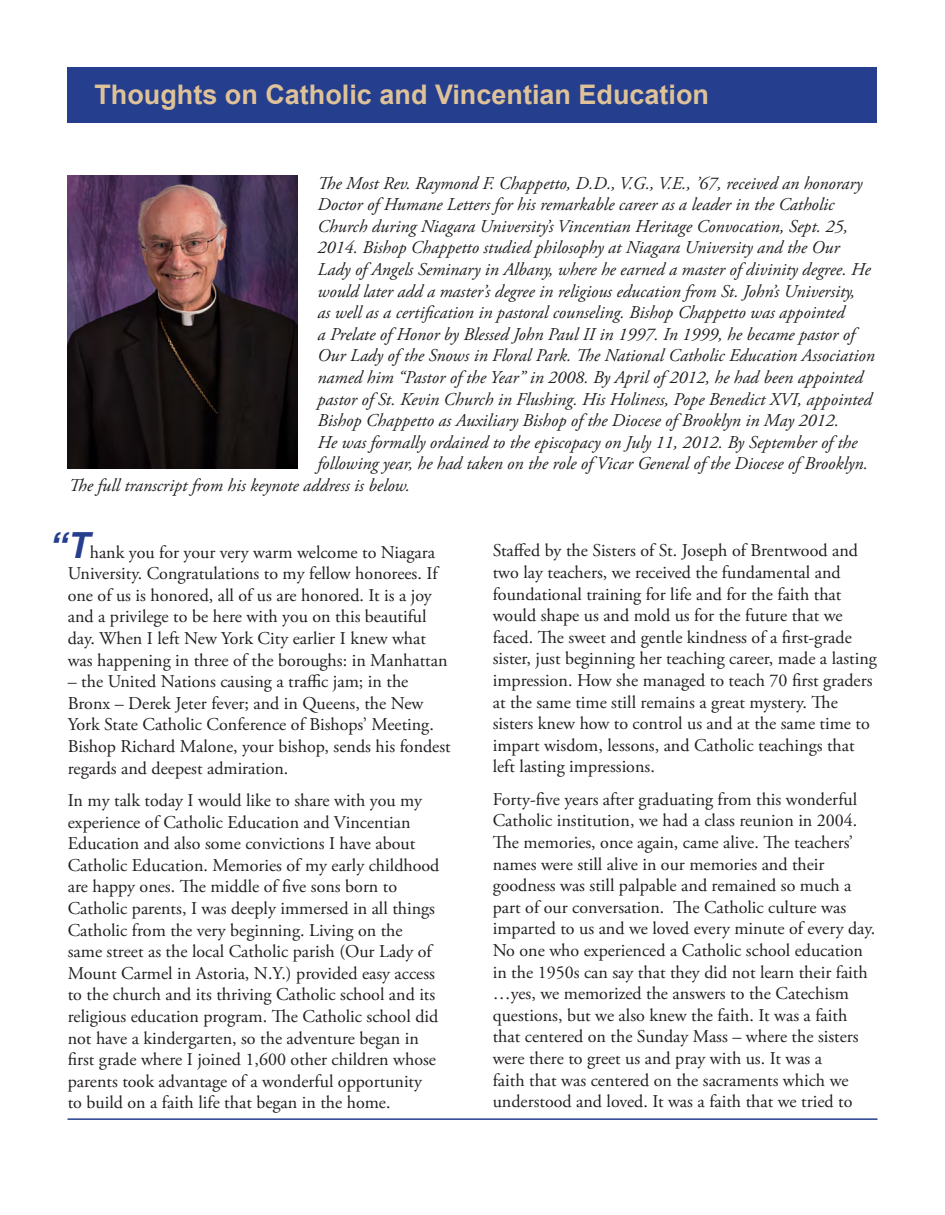
<style>
.page{position:relative;width:945px;height:1215px;background:#fff}
.page>*{position:absolute;margin:0;border:0;box-sizing:border-box;transform-origin:0 0}
.text{font:italic 700 36px "Arial";color:#253f8e}
.t1{font:700 27px "Arial";color:#dfc298}
.text-2{font:18px/21.6px "Adobe Garamond Pro";color:#231f20}
.t2{font:italic 18px "Adobe Garamond Pro";color:#231f20}
.s1{font-family:"Arial";font-weight:700;font-style:italic;font-size:36px;color:#253f8e}
</style>
<div class="page">
<div style="left:68px;top:68px;width:810px;height:55px;background:#253f8e"></div>
<hr style="left:68px;top:1118px;width:810px;height:2px;background:#253f8e">
<img style="left:68px;top:176px;width:229px;height:293px">
<p class="t1" style="left:94px;top:76px;width:616px">Thoughts on Catholic and Vincentian Education</p>
<p class="t2" style="left:318px;top:172px;width:547px">The Most Rev. Raymond F. Chappetto, D.D., V.G., V.E., ’67, received an honorary</p>
<p class="t2" style="left:318px;top:194px;width:518px">Doctor of Humane Letters for his remarkable career as a leader in the Catholic</p>
<p class="t2" style="left:318px;top:215px;width:532px">Church during Niagara University’s Vincentian Heritage Convocation, Sept. 25,</p>
<p class="t2" style="left:318px;top:237px;width:524px">2014. Bishop Chappetto studied philosophy at Niagara University and the Our</p>
<p class="t2" style="left:318px;top:258px;width:555px">Lady of Angels Seminary in Albany, where he earned a master of divinity degree. He</p>
<p class="t2" style="left:318px;top:280px;width:539px">would later add a master’s degree in religious education from St. John’s University,</p>
<p class="t2" style="left:318px;top:302px;width:529px">as well as a certification in pastoral counseling. Bishop Chappetto was appointed</p>
<p class="t2" style="left:318px;top:323px;width:539px">a Prelate of Honor by Blessed John Paul II in 1997. In 1999, he became pastor of</p>
<p class="t2" style="left:318px;top:345px;width:559px">Our Lady of the Snows in Floral Park. The National Catholic Education Association</p>
<p class="t2" style="left:318px;top:366px;width:547px">named him “Pastor of the Year” in 2008. By April of 2012, he had been appointed</p>
<p class="t2" style="left:318px;top:388px;width:556px">pastor of St. Kevin Church in Flushing. His Holiness, Pope Benedict XVI, appointed</p>
<p class="t2" style="left:318px;top:410px;width:523px">Bishop Chappetto as Auxiliary Bishop of the Diocese of Brooklyn in May 2012.</p>
<p class="t2" style="left:318px;top:431px;width:541px">He was formally ordained to the episcopacy on July 11, 2012. By September of the</p>
<p class="t2" style="left:318px;top:453px;width:552px">following year, he had taken on the role of Vicar General of the Diocese of Brooklyn.</p>
<p class="t2" style="left:69px;top:474px;width:342px">The full transcript from his keynote address is below.</p>
<p class="text" style="left:49px;top:521px;width:19px">“</p>
<p class="text-2" style="left:68px;top:542px;width:381px"><span class="s1">T</span>hank you for your very warm welcome to Niagara University. Congratulations to my fellow honorees. If one of us is honored, all of us are honored. It is a joy and a privilege to be here with you on this beautiful day. When I left New York City earlier I knew what was happening in three of the boroughs: in Manhattan</p>
<p class="text-2" style="left:68px;top:671px;width:385px">– the United Nations causing a traffic jam; in the Bronx – Derek Jeter fever; and in Queens, the New York State Catholic Conference of Bishops’ Meeting.<br>Bishop Richard Malone, your bishop, sends his fondest regards and deepest admiration.</p>
<p class="text-2" style="left:68px;top:790px;width:373px">In my talk today I would like to share with you my experience of Catholic Education and Vincentian Education and also some convictions I have about Catholic Education. Memories of my early childhood are happy ones. The middle of five sons born to Catholic parents, I was deeply immersed in all things Catholic from the very beginning. Living on the same street as the local Catholic parish (Our Lady of Mount Carmel in Astoria, N.Y.) provided easy access to the church and its thriving Catholic school and its religious education program. The Catholic school did not have a kindergarten, so the adventure began in first grade where I joined 1,600 other children whose parents took advantage of a wonderful opportunity to build on a faith life that began in the home.</p>
<p class="text-2" style="left:493px;top:541px;width:386px">Staffed by the Sisters of St. Joseph of Brentwood and two lay teachers, we received the fundamental and foundational training for life and for the faith that would shape us and mold us for the future that we faced. The sweet and gentle kindness of a first-grade sister, just beginning her teaching career, made a lasting impression. How she managed to teach 70 first graders at the same time still remains a great mystery. The sisters knew how to control us and at the same time to impart wisdom, lessons, and Catholic teachings that left lasting impressions.</p>
<p class="text-2" style="left:493px;top:789px;width:384px">Forty-five years after graduating from this wonderful Catholic institution, we had a class reunion in 2004.<br>The memories, once again, came alive. The teachers’ names were still alive in our memories and their goodness was still palpable and remained so much a part of our conversation. The Catholic culture was imparted to us and we loved every minute of every day.<br>No one who experienced a Catholic school education in the 1950s can say that they did not learn their faith …yes, we memorized the answers to the Catechism questions, but we also knew the faith. It was a faith that centered on the Sunday Mass – where the sisters were there to greet us and pray with us. It was a<br>faith that was centered on the sacraments which we understood and loved. It was a faith that we tried to</p>
</div>
